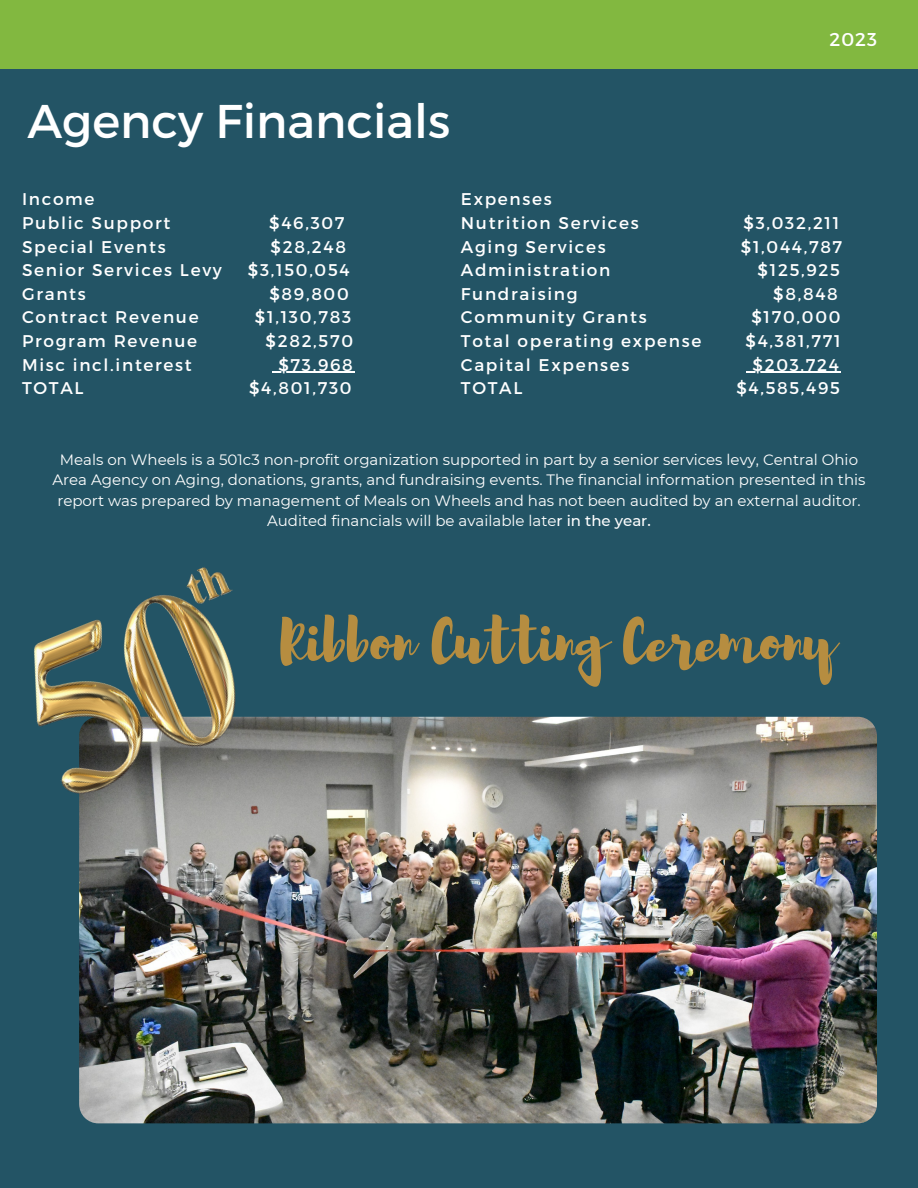
<style>
.page{position:relative;width:918px;height:1188px;background:#235465}
.page>*{position:absolute;margin:0;border:0;box-sizing:border-box;transform-origin:0 0}
.t1{font:60px "Brusher";color:#b68d40}
.t2{font:47.25px "Montserrat";color:#fff}
.t3{font:18.6px "Montserrat";color:#fff}
.t4{font:16.95px/23.7px "Montserrat";letter-spacing:.1em;color:#fff}
.t5{font:15px/20.2px "Montserrat";color:#fff;text-align:center}
.s1{font-weight:500}
</style>
<div class="page">
<div style="left:0;top:0;width:918px;height:69px;background:#82b840"></div>
<img style="left:79px;top:717px;width:797px;height:406px">
<img style="left:33px;top:567px;width:250px;height:235px">
<hr style="left:752px;top:372px;width:89px;height:1px;background:#fff">
<hr style="left:278px;top:372px;width:77px;height:1px;background:#fff">
<h1 class="t3" style="left:830px;top:28px;width:49px">2023</h1>
<p class="t2" style="left:27px;top:90px;width:424px">Agency Financials</p>
<h4 class="t4" style="left:22px;top:187px;width:150px">Income<br>Public Support</h4>
<h4 class="t4" style="left:269px;top:210px;width:77px">$46,307</h4>
<h2 class="t4" style="left:461px;top:187px;width:179px">Expenses<br>Nutrition Services</h2>
<h2 class="t4" style="left:743px;top:210px;width:97px">$3,032,211</h2>
<h4 class="t4" style="left:22px;top:234px;width:145px">Special Events</h4>
<h4 class="t4" style="left:271px;top:234px;width:77px">$28,248</h4>
<h4 class="t4" style="left:22px;top:257px;width:201px">Senior Services Levy</h4>
<h4 class="t4" style="left:248px;top:257px;width:103px">$3,150,054</h4>
<h4 class="t4" style="left:22px;top:281px;width:65px">Grants</h4>
<h4 class="t4" style="left:269px;top:281px;width:81px">$89,800</h4>
<h4 class="t4" style="left:22px;top:305px;width:178px">Contract Revenue</h4>
<h4 class="t4" style="left:255px;top:305px;width:98px">$1,130,783</h4>
<h4 class="t4" style="left:22px;top:328px;width:177px">Program Revenue</h4>
<h4 class="t4" style="left:266px;top:328px;width:89px">$282,570</h4>
<h4 class="t4" style="left:22px;top:352px;width:171px">Misc incl.interest</h4>
<p class="t4" style="left:278px;top:352px;width:76px">$73,968</p>
<p class="t4" style="left:22px;top:376px;width:63px">TOTAL</p>
<p class="t4" style="left:249px;top:376px;width:104px">$4,801,730</p>
<h2 class="t4" style="left:461px;top:234px;width:146px">Aging Services</h2>
<h2 class="t4" style="left:741px;top:234px;width:103px">$1,044,787</h2>
<h2 class="t4" style="left:461px;top:257px;width:151px">Administration</h2>
<h2 class="t4" style="left:758px;top:257px;width:84px">$125,925</h2>
<h2 class="t4" style="left:461px;top:281px;width:118px">Fundraising</h2>
<h2 class="t4" style="left:773px;top:281px;width:66px">$8,848</h2>
<h2 class="t4" style="left:461px;top:305px;width:187px">Community Grants</h2>
<h2 class="t4" style="left:751px;top:305px;width:90px">$170,000</h2>
<h2 class="t4" style="left:461px;top:328px;width:242px">Total operating expense</h2>
<h2 class="t4" style="left:746px;top:328px;width:97px">$4,381,771</h2>
<h2 class="t4" style="left:461px;top:352px;width:170px">Capital Expenses</h2>
<h4 class="t4" style="left:752px;top:352px;width:88px">$203,724</h4>
<h4 class="t4" style="left:461px;top:376px;width:63px">TOTAL</h4>
<h4 class="t4" style="left:736px;top:376px;width:105px">$4,585,495</h4>
<p class="t5" style="left:52px;top:450px;width:815px">Meals on Wheels is a 501c3 non-profit organization supported in part by a senior services levy, Central Ohio Area Agency on Aging, donations, grants, and fundraising events. The financial information presented in this report was prepared by management of Meals on Wheels and has not been audited by an external auditor.<br>Audited financials will be available late<span class="s1">r in the year.</span></p>
<h1 class="t1" style="left:280px;top:602px;width:555px">Ribbon Cutting Ceremony</h1>
</div>
